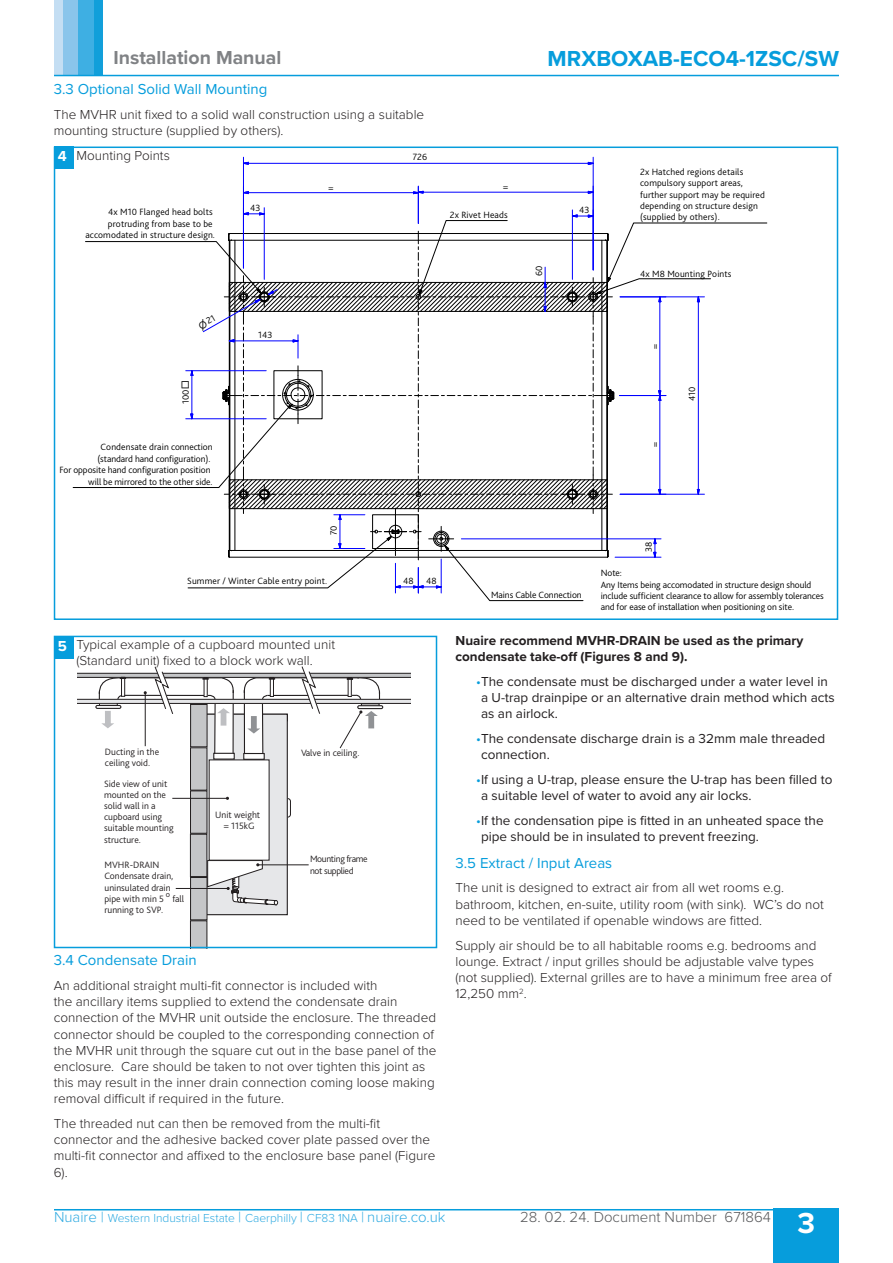
<style>
.page{position:relative;width:893px;height:1263px;background:#fff}
.page>*{position:absolute;margin:0;border:0;box-sizing:border-box;transform-origin:0 0}
.t1{font:700 30px "Proxima Nova";color:#fff}
.t2{font:700 22.5px "Proxima Nova";color:#069ddc}
.t3{font:700 19.5px "Proxima Nova";color:#808285}
.t4{font:15px "Proxima Nova";color:#069ddc}
.t5{font:300 15px "Proxima Nova";color:#57585a}
.t6{font:700 15px "Proxima Nova";color:#fff}
.Text{font:300 13.5px/16.2px "Proxima Nova";color:#231f20}
.t7{font:13.5px/16.2px "Proxima Nova";color:#231f20}
.Text__BOLD{font:700 13.5px/16.2px "Proxima Nova";color:#231f20}
.t8{font:300 12px "Proxima Nova";color:#30aae1}
.t9{font:300 9.6px/10.9px "Bliss 2";color:#231f20}
.t10{font:300 9.6px/11.6px "Bliss 2";letter-spacing:-.035em;color:#231f20}
.t11{font:300 9.45px/11.4px "Bliss 2";letter-spacing:-.005em;color:#000}
.t12{font:300 9.45px/11.4px "Bliss 2";letter-spacing:.015em;color:#000;text-align:right}
.s1{color:#069ddc}
.s2{font-size:15px}
</style>
<div class="page">
<div style="left:773px;top:1209px;width:66px;height:54px;background:#069ddc"></div>
<div style="left:94px;top:0;width:9px;height:75px;background:#119fda"></div>
<div style="left:78px;top:0;width:16px;height:75px;background:#3eafe3"></div>
<div style="left:62px;top:0;width:16px;height:75px;background:#8ac5eb"></div>
<div style="left:54px;top:0;width:8px;height:75px;background:#c4def3"></div>
<hr style="left:54px;top:1209px;width:785px;height:1px;background:#069ddc">
<hr style="left:54px;top:75px;width:785px;height:1px;background:#069ddc">
<svg style="left:588px;top:191px;width:5px;height:3px"></svg>
<hr style="left:423px;top:192px;width:165px;height:1px;background:#00f">
<hr style="left:418px;top:186px;width:1px;height:37px;background:#00f">
<svg style="left:242px;top:191px;width:7px;height:3px"></svg>
<svg style="left:413px;top:191px;width:11px;height:3px"></svg>
<hr style="left:248px;top:192px;width:166px;height:1px;background:#00f">
<hr style="left:418px;top:187px;width:1px;height:36px;background:#00f">
<svg style="left:244px;top:162px;width:5px;height:3px"></svg>
<svg style="left:588px;top:162px;width:5px;height:3px"></svg>
<hr style="left:248px;top:163px;width:340px;height:1px;background:#00f">
<hr style="left:243px;top:157px;width:1px;height:111px;background:#00f">
<hr style="left:593px;top:157px;width:1px;height:113px;background:#00f">
<hr style="left:73px;top:487px;width:146px;height:1px;background:#000">
<hr style="left:264px;top:208px;width:1px;height:71px;background:#00f">
<hr style="left:572px;top:210px;width:1px;height:69px;background:#00f">
<div style="left:54px;top:147px;width:20px;height:22px;background:#069ddc"></div>
<div style="left:201px;top:714px;width:86px;height:201px;background:#e6e7e9"></div>
<div style="left:201px;top:714px;width:87px;height:201px;border:1px solid #231f20"></div>
<div style="left:209px;top:760px;width:60px;height:100px;background:#fff"></div>
<div style="left:243px;top:753px;width:22px;height:7px;border:1px solid #231f20"></div>
<div style="left:213px;top:753px;width:22px;height:7px;border:1px solid #231f20"></div>
<svg style="left:287px;top:798px;width:4px;height:20px"></svg>
<svg style="left:78px;top:666px;width:332px;height:92px"></svg>
<div style="left:357px;top:705px;width:26px;height:4px;border:1px solid #231f20"></div>
<svg style="left:190px;top:920px;width:18px;height:25px"></svg>
<div style="left:191px;top:704px;width:16px;height:43px;background:#c5c6c8"></div>
<div style="left:190px;top:704px;width:18px;height:43px;border:1px solid #231f20"></div>
<div style="left:190px;top:748px;width:17px;height:42px;background:#c5c6c8"></div>
<div style="left:190px;top:747px;width:17px;height:44px;border:1px solid #231f20"></div>
<div style="left:190px;top:791px;width:17px;height:42px;background:#c5c6c8"></div>
<div style="left:190px;top:790px;width:17px;height:44px;border:1px solid #231f20"></div>
<div style="left:190px;top:834px;width:17px;height:42px;background:#c5c6c8"></div>
<div style="left:190px;top:834px;width:17px;height:43px;border:1px solid #231f20"></div>
<div style="left:191px;top:877px;width:16px;height:43px;background:#c5c6c8"></div>
<div style="left:190px;top:877px;width:17px;height:43px;border:1px solid #231f20"></div>
<hr style="left:176px;top:888px;width:52px;height:1px;background:#231f20">
<hr style="left:172px;top:798px;width:55px;height:1px;background:#231f20">
<hr style="left:258px;top:864px;width:51px;height:1px;background:#231f20">
<svg style="left:207px;top:859px;width:71px;height:46px"></svg>
<div style="left:54px;top:636px;width:383px;height:312px;border:2px solid #069ddc"></div>
<div style="left:54px;top:636px;width:20px;height:22px;background:#069ddc"></div>
<svg style="left:85px;top:212px;width:682px;height:389px"></svg>
<h3 class="t3" style="left:113px;top:43px;width:169px">Installation Manual</h3>
<h2 class="t2" style="left:548px;top:42px;width:293px">MRXBOXAB-ECO4-1ZSC/SW</h2>
<p class="t4" style="left:54px;top:78px;width:215px">3.3 Optional Solid Wall Mounting</p>
<p class="Text" style="left:54px;top:106px;width:372px">The MVHR unit fixed to a solid wall construction using a suitable mounting structure (supplied by others).</p>
<p class="t6" style="left:58px;top:145px;width:10px">4</p>
<p class="Text" style="left:77px;top:147px;width:95px">Mounting Points</p>
<p class="t11" style="left:413px;top:151px;width:16px">726</p>
<p class="t11" style="left:328px;top:182px;width:6px">=</p>
<p class="t11" style="left:503px;top:181px;width:6px">=</p>
<p class="t11" style="left:250px;top:202px;width:12px">43</p>
<p class="t11" style="left:579px;top:204px;width:12px">43</p>
<p class="t12" style="left:85px;top:206px;width:131px">4x M10 Flanged head bolts protruding from base to be accomodated in structure design.</p>
<p class="t11" style="left:450px;top:209px;width:59px">2x Rivet Heads</p>
<p class="t11" style="left:533px;top:276px;width:12px;rotate:-90deg">60</p>
<p class="t12" style="left:640px;top:166px;width:126px;text-align:left">2x Hatched regions details compulsory support areas, further support may be required depending on structure design (supplied by others).</p>
<p class="t12" style="left:640px;top:268px;width:93px">4x M8 Mounting Points</p>
<p class="t11" style="left:180px;top:404px;width:16px;rotate:-90deg">100</p>
<p class="t11" style="left:59px;top:441px;width:155px;text-align:right">Condensate drain connection<br>(standard hand configuration).<br>For opposite hand configuration position will be mirrored to the other side.</p>
<p class="t11" style="left:258px;top:329px;width:16px">143</p>
<p class="t11" style="left:328px;top:535px;width:11px;rotate:-90deg">70</p>
<p class="t12" style="left:187px;top:575px;width:142px">Summer / Winter Cable entry point.</p>
<p class="t11" style="left:403px;top:575px;width:12px">48</p>
<p class="t11" style="left:426px;top:575px;width:12px">48</p>
<p class="t11" style="left:649px;top:349px;width:6px;rotate:-90deg">=</p>
<p class="t11" style="left:649px;top:447px;width:6px;rotate:-90deg">=</p>
<p class="t11" style="left:686px;top:401px;width:16px;rotate:-90deg">410</p>
<p class="t11" style="left:491px;top:589px;width:92px">Mains Cable Connection</p>
<p class="t11" style="left:643px;top:552px;width:12px;rotate:-90deg">38</p>
<p class="t11" style="left:601px;top:567px;width:225px">Note:<br>Any Items being accomodated in structure design should include sufficient clearance to allow for assembly tolerances and for ease of installation when positioning on site.</p>
<p class="t6" style="left:58px;top:634px;width:11px">5</p>
<p class="Text" style="left:77px;top:636px;width:260px">Typical example of a cupboard mounted unit (Standard unit) fixed to a block work wall.</p>
<p class="t9" style="left:105px;top:746px;width:56px">Ducting in the ceiling void.</p>
<p class="t9" style="left:104px;top:778px;width:65px">Side view of unit mounted on the solid wall in a cupboard using</p>
<p class="t9" style="left:104px;top:859px;width:57px">MVHR-DRAIN</p>
<p class="t9" style="left:104px;top:822px;width:71px;line-height:11.6px">suitable mounting structure.</p>
<p class="t9" style="left:104px;top:870px;width:81px">Condensate drain, uninsulated drain pipe with min 5 <sup>o</sup> fall running to SVP.</p>
<p class="t9" style="left:215px;top:809px;width:47px;text-align:center">Unit weight = 115kG</p>
<p class="t9" style="left:301px;top:747px;width:60px">Valve in ceiling.</p>
<p class="t10" style="left:310px;top:853px;width:59px">Mounting frame not supplied</p>
<p class="t4" style="left:54px;top:949px;width:144px">3.4 Condensate Drain</p>
<p class="Text" style="left:54px;top:976px;width:384px">An additional straight multi-fit connector is included with<br>the ancillary items supplied to extend the condensate drain connection of the MVHR unit outside the enclosure. The threaded connector should be coupled to the corresponding connection of the MVHR unit through the square cut out in the base panel of the enclosure. Care should be taken to not over tighten this joint as this may result in the inner drain connection coming loose making removal difficult if required in the future.</p>
<p class="Text" style="left:54px;top:1115px;width:383px">The threaded nut can then be removed from the multi-fit connector and the adhesive backed cover plate passed over the multi-fit connector and affixed to the enclosure base panel (Figure 6).</p>
<p class="Text__BOLD" style="left:455px;top:632px;width:349px">Nuaire recommend MVHR-DRAIN be used as the primary condensate take-off (Figures 8 and 9).</p>
<p class="t7" style="left:481px;top:673px;width:355px;text-indent:-5px"><span class="s1">•</span>The condensate must be discharged under a water level in a U-trap drainpipe or an alternative drain method which acts as an airlock.</p>
<p class="t7" style="left:481px;top:730px;width:346px;text-indent:-5px"><span class="s1">•</span>The condensate discharge drain is a 32mm male threaded connection.</p>
<p class="t7" style="left:481px;top:771px;width:353px;text-indent:-5px"><span class="s1">•</span>If using a U-trap, please ensure the U-trap has been filled to a suitable level of water to avoid any air locks.</p>
<p class="t7" style="left:481px;top:812px;width:344px;text-indent:-5px"><span class="s1">•</span>If the condensation pipe is fitted in an unheated space the pipe should be in insulated to prevent freezing.</p>
<p class="t4" style="left:455px;top:851px;width:158px">3.5 Extract / Input Areas</p>
<p class="Text" style="left:455px;top:879px;width:370px">The unit is designed to extract air from all wet rooms e.g. bathroom, kitchen, en-suite, utility room (with sink). WC’s do not need to be ventilated if openable windows are fitted.</p>
<p class="Text" style="left:455px;top:936px;width:378px">Supply air should be to all habitable rooms e.g. bedrooms and lounge. Extract / input grilles should be adjustable valve types (not supplied). External grilles are to have a minimum free area of 12,250 mm<sup>2</sup>.</p>
<p class="t8" style="left:54px;top:1209px;width:393px"><span class="s2">Nuaire |</span> Western Industrial Estate <span class="s2">|</span> Caerphilly <span class="s2">|</span> CF83 1NA <span class="s2">| nuaire.co.uk</span></p>
<p class="t5" style="left:520px;top:1206px;width:252px">28. 02. 24. Document Number 671864</p>
<h1 class="t1" style="left:797px;top:1200px;width:19px">3</h1>
</div>
